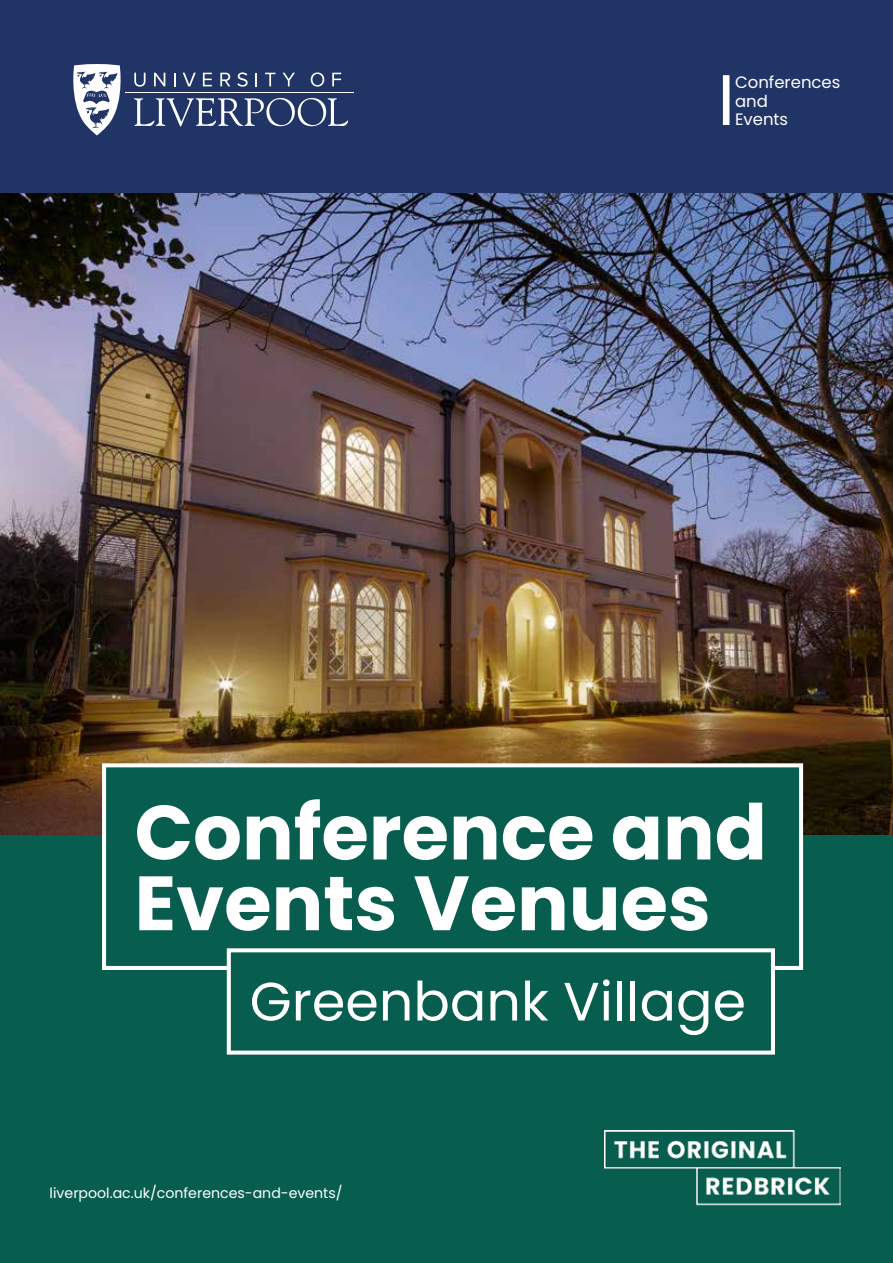
<style>
.page{position:relative;width:893px;height:1263px;background:#fff}
.page>*{position:absolute;margin:0;border:0;box-sizing:border-box;transform-origin:0 0}
.t1{font:700 76.8px/70.8px "Poppins";color:#fff}
.t2{font:54px "Poppins";color:#fff}
.t3{font:16.5px/18.6px "Poppins";color:#fff}
.t4{font:14.1px "Poppins";color:#fff}
</style>
<div class="page">
<div style="left:0;top:0;width:893px;height:242px;background:#213466"></div>
<div style="left:0;top:193px;width:893px;height:1070px;background:#075e4e"></div>
<svg style="left:73px;top:64px;width:48px;height:71px"></svg>
<hr style="left:125px;top:92px;width:228px;height:1px;background:#fff">
<svg style="left:174px;top:73px;width:2px;height:13px"></svg>
<svg style="left:203px;top:73px;width:9px;height:13px"></svg>
<svg style="left:183px;top:73px;width:13px;height:13px"></svg>
<svg style="left:154px;top:73px;width:11px;height:13px"></svg>
<svg style="left:134px;top:73px;width:12px;height:14px"></svg>
<svg style="left:332px;top:73px;width:9px;height:13px"></svg>
<svg style="left:282px;top:73px;width:13px;height:13px"></svg>
<svg style="left:265px;top:73px;width:10px;height:13px"></svg>
<svg style="left:220px;top:73px;width:10px;height:13px"></svg>
<svg style="left:311px;top:72px;width:13px;height:15px"></svg>
<svg style="left:255px;top:73px;width:2px;height:13px"></svg>
<svg style="left:237px;top:72px;width:11px;height:15px"></svg>
<svg style="left:134px;top:98px;width:214px;height:29px"></svg>
<div style="left:723px;top:75px;width:6px;height:50px;background:#fff"></div>
<img style="left:604px;top:1131px;width:236px;height:75px">
<img style="left:0;top:193px;width:893px;height:641px">
<div style="left:104px;top:765px;width:697px;height:203px;background:#075e4e"></div>
<div style="left:102px;top:763px;width:701px;height:207px;border:4px solid #fff"></div>
<div style="left:229px;top:950px;width:544px;height:102px;background:#075e4e"></div>
<div style="left:227px;top:948px;width:548px;height:106px;border:4px solid #fff"></div>
<p class="t3" style="left:735px;top:73px;width:107px">Conferences and<br>Events</p>
<h1 class="t1" style="left:135px;top:797px;width:634px">Conference and<br>Events Venues</h1>
<h2 class="t2" style="left:250px;top:970px;width:498px">Greenbank Village</h2>
<p class="t4" style="left:50px;top:1185px;width:294px">liverpool.ac.uk/conferences-and-events/</p>
</div>
